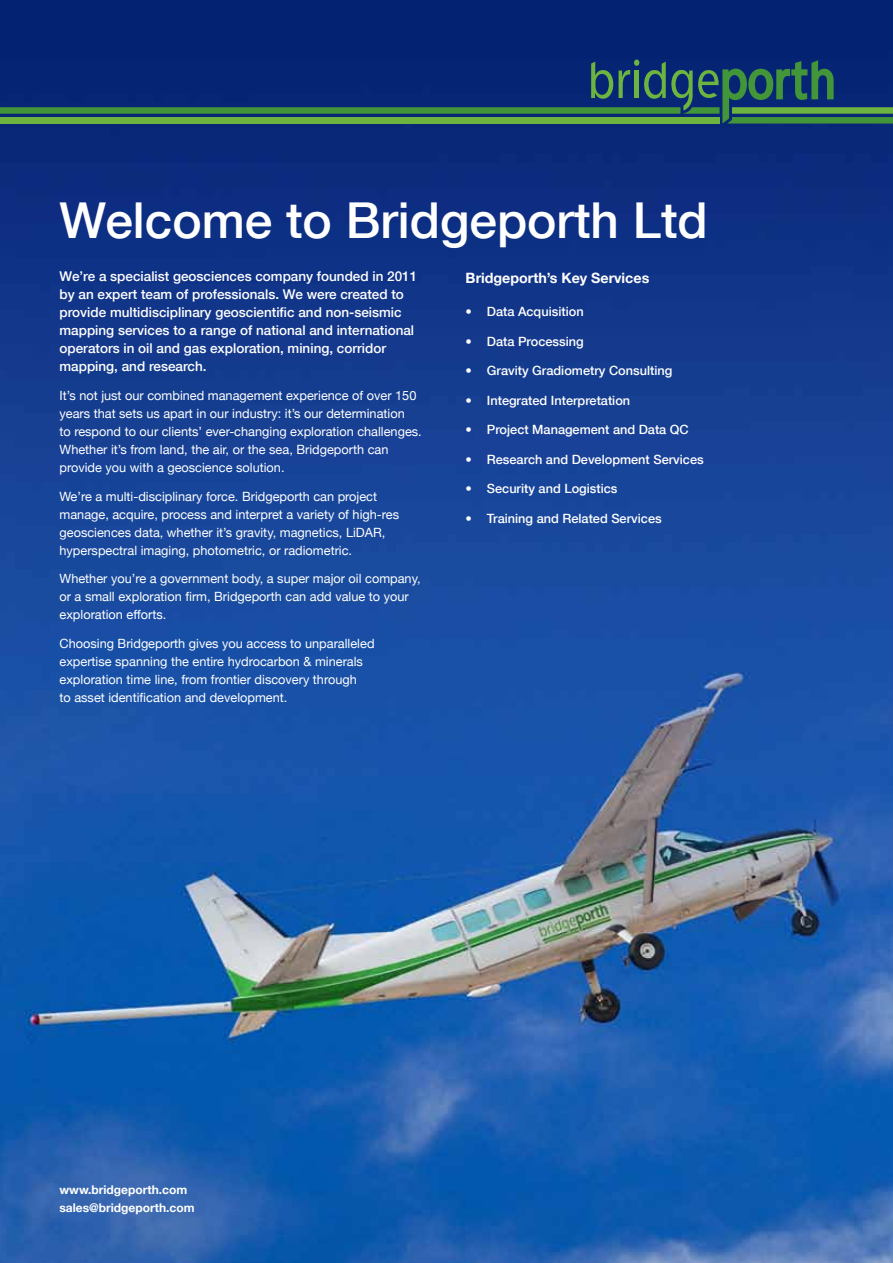
<style>
.page{position:relative;width:893px;height:1263px;background:#fff}
.page>*{position:absolute;margin:0;border:0;box-sizing:border-box;transform-origin:0 0}
.t1{font:500 49.5px "Helvetica Neue";color:#fff}
.t2{font:700 14.25px "Helvetica Neue";color:#fff}
.t3{font:500 13.5px/18px "Helvetica Neue";color:#fff}
.t4{font:12.75px/18px "Helvetica Neue";color:#fff}
.t5{font:500 12.75px "Helvetica Neue";color:#fff}
.t6{font:700 12px/18px "Helvetica Neue";color:#fff}
</style>
<div class="page">
<img style="left:0;top:0;width:893px;height:1263px">
<div style="left:0;top:107px;width:680px;height:7px;background:#439539"></div>
<div style="left:0;top:117px;width:719px;height:7px;background:#6cb33f"></div>
<svg style="left:591px;top:62px;width:22px;height:37px"></svg>
<svg style="left:619px;top:60px;width:274px;height:64px;background:#24555e"></svg>
<h1 class="t1" style="left:60px;top:181px;width:650px">Welcome to Bridgeporth Ltd</h1>
<p class="t3" style="left:60px;top:267px;width:359px">We’re a specialist geosciences company founded in 2011 by an expert team of professionals. We were created to provide multidisciplinary geoscientific and non-seismic mapping services to a range of national and international operators in oil and gas exploration, mining, corridor mapping, and research.</p>
<p class="t4" style="left:60px;top:386px;width:364px">It’s not just our combined management experience of over 150 years that sets us apart in our industry: it’s our determination<br>to respond to our clients’ ever-changing exploration challenges.<br>Whether it’s from land, the air, or the sea, Bridgeporth can provide you with a geoscience solution.</p>
<p class="t4" style="left:60px;top:486px;width:341px">We’re a multi-disciplinary force. Bridgeporth can project manage, acquire, process and interpret a variety of high-res geosciences data, whether it’s gravity, magnetics, LiDAR, hyperspectral imaging, photometric, or radiometric.</p>
<p class="t4" style="left:60px;top:569px;width:363px">Whether you’re a government body, a super major oil company, or a small exploration firm, Bridgeporth can add value to your exploration efforts.</p>
<p class="t4" style="left:60px;top:634px;width:317px">Choosing Bridgeporth gives you access to unparalleled expertise spanning the entire hydrocarbon &amp; minerals exploration time line, from frontier discovery through<br>to asset identification and development.</p>
<p class="t2" style="left:466px;top:265px;width:185px">Bridgeporth’s Key Services</p>
<p class="t5" style="left:466px;top:301px;width:120px">• Data Acquisition</p>
<p class="t5" style="left:466px;top:331px;width:120px">• Data Processing</p>
<p class="t5" style="left:466px;top:360px;width:208px">• Gravity Gradiometry Consulting</p>
<p class="t5" style="left:466px;top:390px;width:166px">• Integrated Interpretation</p>
<p class="t5" style="left:466px;top:419px;width:225px">• Project Management and Data QC</p>
<p class="t5" style="left:466px;top:449px;width:240px">• Research and Development Services</p>
<p class="t5" style="left:466px;top:478px;width:153px">• Security and Logistics</p>
<p class="t5" style="left:466px;top:508px;width:198px">• Training and Related Services</p>
<p class="t6" style="left:60px;top:1180px;width:137px">www.bridgeporth.com sales@bridgeporth.com</p>
</div>
